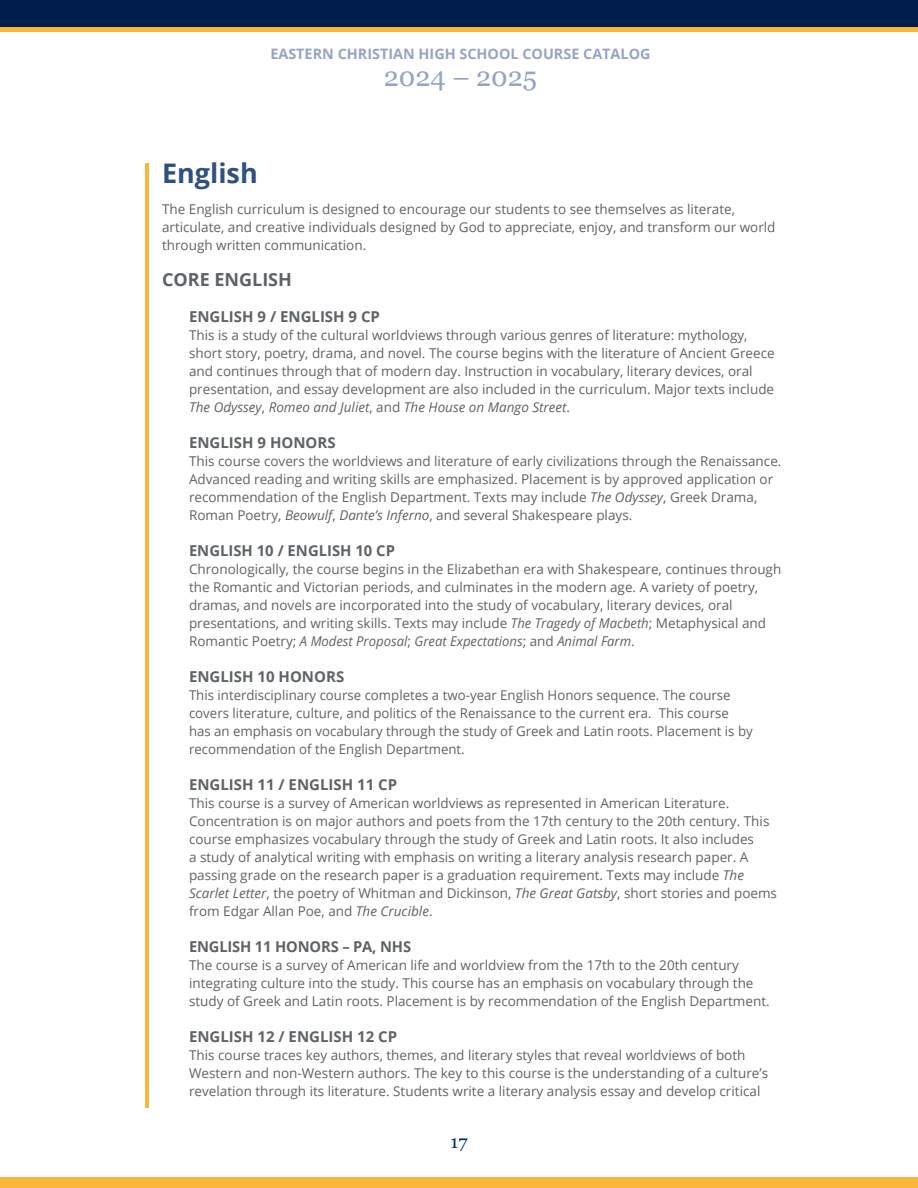
<style>
.page{position:relative;width:918px;height:1188px;background:#fff}
.page>*{position:absolute;margin:0;border:0;box-sizing:border-box;transform-origin:0 0}
.t1{font:27px "Georgia";color:#96a4c3}
.t2{font:700 27px "Open Sans";color:#2f5082}
.t3{font:700 18px "Open Sans";color:#5e6367}
.t4{font:18px "Georgia";color:#002e64}
.t5{font:700 15px "Open Sans";color:#5e6367}
.t6{font:700 14.4px "Open Sans";color:#96a4c3}
.t7{font:13.5px/18px "Open Sans";color:#5e6367}
.s1{font-style:italic}
</style>
<div class="page">
<div style="left:0;top:0;width:918px;height:27px;background:#001d4e"></div>
<div style="left:0;top:27px;width:918px;height:5px;background:#fcb53b"></div>
<div style="left:0;top:1177px;width:918px;height:11px;background:#fcb53b"></div>
<hr style="left:145px;top:163px;width:3px;height:945px;background:#fcb53b">
<p class="t6" style="left:270px;top:43px;width:382px">EASTERN CHRISTIAN HIGH SCHOOL COURSE CATALOG</p>
<h1 class="t1" style="left:384px;top:57px;width:155px">2024 – 2025</h1>
<p class="t2" style="left:162px;top:154px;width:97px">English</p>
<p class="t7" style="left:162px;top:200px;width:615px">The English curriculum is designed to encourage our students to see themselves as literate, articulate, and creative individuals designed by God to appreciate, enjoy, and transform our world through written communication.</p>
<p class="t3" style="left:162px;top:267px;width:131px">CORE ENGLISH</p>
<p class="t5" style="left:189px;top:306px;width:193px">ENGLISH 9 / ENGLISH 9 CP</p>
<p class="t7" style="left:189px;top:326px;width:587px">This is a study of the cultural worldviews through various genres of literature: mythology, short story, poetry, drama, and novel. The course begins with the literature of Ancient Greece and continues through that of modern day. Instruction in vocabulary, literary devices, oral presentation, and essay development are also included in the curriculum. Major texts include <span class="s1">The Odyssey</span>, <span class="s1">Romeo and Juliet</span>, and <span class="s1">The House on Mango Street</span>.</p>
<p class="t5" style="left:189px;top:432px;width:148px">ENGLISH 9 HONORS</p>
<p class="t7" style="left:189px;top:452px;width:594px">This course covers the worldviews and literature of early civilizations through the Renaissance.<br>Advanced reading and writing skills are emphasized. Placement is by approved application or recommendation of the English Department. Texts may include <span class="s1">The Odyssey</span>, Greek Drama, Roman Poetry, <span class="s1">Beowulf</span>, <span class="s1">Dante’s Inferno</span>, and several Shakespeare plays.</p>
<p class="t5" style="left:189px;top:540px;width:208px">ENGLISH 10 / ENGLISH 10 CP</p>
<p class="t7" style="left:189px;top:560px;width:594px">Chronologically, the course begins in the Elizabethan era with Shakespeare, continues through the Romantic and Victorian periods, and culminates in the modern age. A variety of poetry, dramas, and novels are incorporated into the study of vocabulary, literary devices, oral presentations, and writing skills. Texts may include <span class="s1">The Tragedy of Macbeth</span>; Metaphysical and Romantic Poetry; <span class="s1">A Modest Proposal</span>; <span class="s1">Great Expectations</span>; and <span class="s1">Animal Farm</span>.</p>
<p class="t5" style="left:189px;top:666px;width:157px">ENGLISH 10 HONORS</p>
<p class="t7" style="left:189px;top:686px;width:565px">This interdisciplinary course completes a two-year English Honors sequence. The course covers literature, culture, and politics of the Renaissance to the current era. This course has an emphasis on vocabulary through the study of Greek and Latin roots. Placement is by recommendation of the English Department.</p>
<p class="t5" style="left:189px;top:774px;width:210px">ENGLISH 11 / ENGLISH 11 CP</p>
<p class="t7" style="left:189px;top:794px;width:590px">This course is a survey of American worldviews as represented in American Literature.<br>Concentration is on major authors and poets from the 17th century to the 20th century. This course emphasizes vocabulary through the study of Greek and Latin roots. It also includes<br>a study of analytical writing with emphasis on writing a literary analysis research paper. A passing grade on the research paper is a graduation requirement. Texts may include <span class="s1">The Scarlet Letter</span>, the poetry of Whitman and Dickinson, <span class="s1">The Great Gatsby</span>, short stories and poems from Edgar Allan Poe, and <span class="s1">The Crucible</span>.</p>
<p class="t5" style="left:189px;top:936px;width:224px">ENGLISH 11 HONORS – PA, NHS</p>
<p class="t7" style="left:189px;top:956px;width:582px">The course is a survey of American life and worldview from the 17th to the 20th century integrating culture into the study. This course has an emphasis on vocabulary through the study of Greek and Latin roots. Placement is by recommendation of the English Department.</p>
<p class="t5" style="left:189px;top:1026px;width:210px">ENGLISH 12 / ENGLISH 12 CP</p>
<p class="t7" style="left:189px;top:1046px;width:581px">This course traces key authors, themes, and literary styles that reveal worldviews of both<br>Western and non-Western authors. The key to this course is the understanding of a culture’s revelation through its literature. Students write a literary analysis essay and develop critical</p>
<h2 class="t4" style="left:451px;top:1128px;width:18px">17</h2>
</div>
